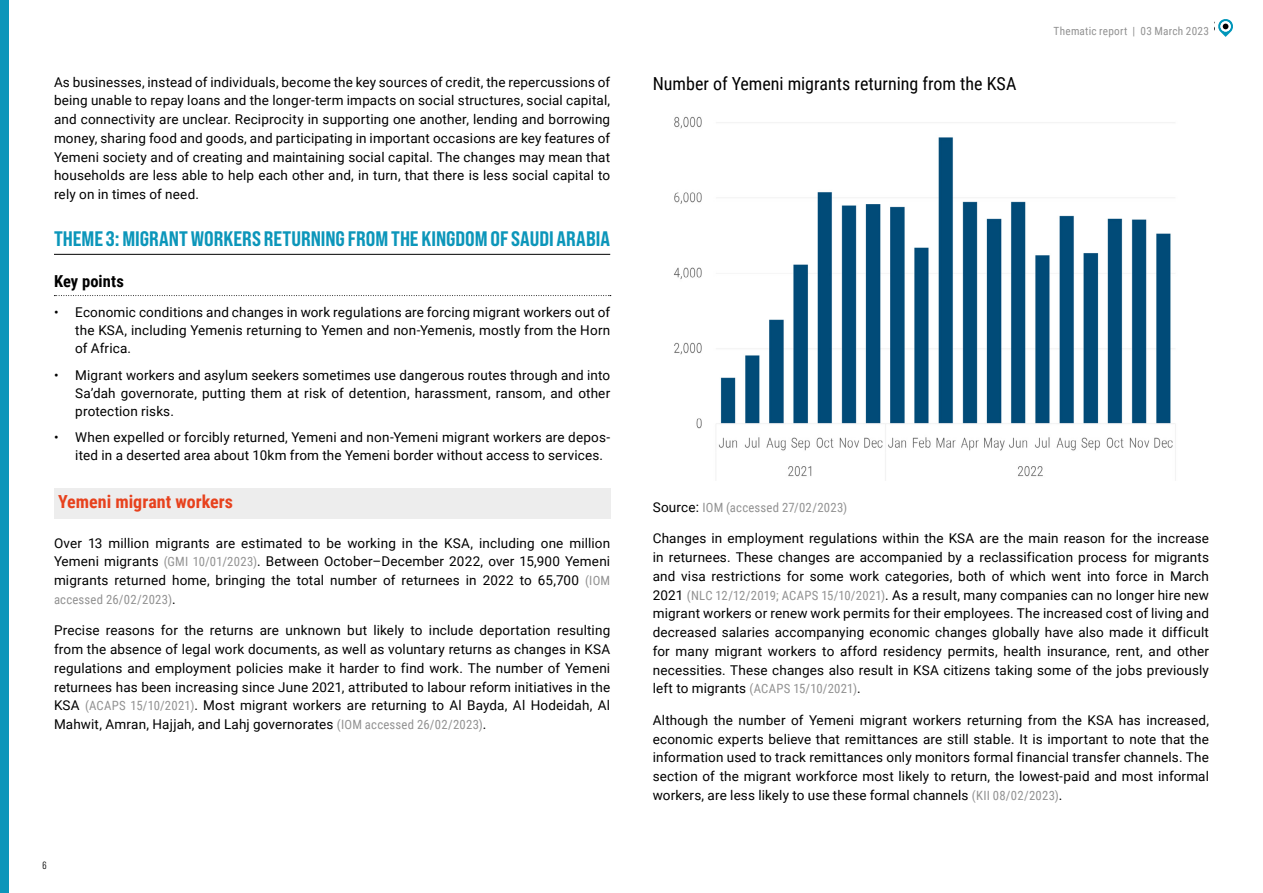
<style>
.page{position:relative;width:1263px;height:893px;background:#fff}
.page>*{position:absolute;margin:0;border:0;box-sizing:border-box;transform-origin:0 0}
.t1{font:21px "Bebas Neue Pro Semi Exp X Bold";color:#0c96ba}
.t2{font:18px "Roboto Condensed";color:#000}
.t3{font:700 18px "Roboto Condensed";color:#e7411d}
.t4{font:700 16.5px "Roboto Condensed";letter-spacing:.005em;color:#000}
.t5{font:13.5px/18.8px "Roboto";letter-spacing:.01em;color:#000;text-align:justify}
.t6{font:12.75px "Roboto Condensed";letter-spacing:.015em;color:#929292}
.t7{font:11.25px "Roboto Condensed";letter-spacing:.02em;color:#929292}
.t8{font:10.5px "Bebas Neue Pro Middle";color:#000}
.s1{font-family:"Roboto Condensed";font-size:12.75px;color:#929292}
.s2{font-family:"Roboto";font-size:13.5px;color:#000}
</style>
<div class="page">
<svg style="left:1218px;top:19px;width:15px;height:18px"></svg>
<div style="left:0;top:0;width:9px;height:893px;background:#0c96ba"></div>
<hr style="left:54px;top:254px;width:556px;height:1px;background:#000">
<svg style="left:54px;top:295px;width:557px;height:1px"></svg>
<div style="left:54px;top:488px;width:556px;height:30px;background:#ededed"></div>
<img style="left:674px;top:116px;width:502px;height:364px">
<p class="t5" style="left:54px;top:72px;width:558px">As businesses, instead of individuals, become the key sources of credit, the repercussions of being unable to repay loans and the longer-term impacts on social structures, social capital, and connectivity are unclear. Reciprocity in supporting one another, lending and borrowing money, sharing food and goods, and participating in important occasions are key features of Yemeni society and of creating and maintaining social capital. The changes may mean that households are less able to help each other and, in turn, that there is less social capital to rely on in times of need.</p>
<h1 class="t1" style="left:54px;top:226px;width:558px">THEME 3: MIGRANT WORKERS RETURNING FROM THE KINGDOM OF SAUDI ARABIA</h1>
<p class="t4" style="left:54px;top:269px;width:71px">Key points</p>
<p class="t5" style="left:75px;top:303px;width:536px;line-height:18px;text-indent:-21px">• Economic conditions and changes in work regulations are forcing migrant workers out of the KSA, including Yemenis returning to Yemen and non-Yemenis, mostly from the Horn of Africa.</p>
<p class="t5" style="left:75px;top:366px;width:536px;line-height:18px;text-indent:-21px">• Migrant workers and asylum seekers sometimes use dangerous routes through and into Sa’dah governorate, putting them at risk of detention, harassment, ransom, and other protection risks.</p>
<p class="t5" style="left:75px;top:428px;width:536px;line-height:18px;text-indent:-21px">• When expelled or forcibly returned, Yemeni and non-Yemeni migrant workers are depos&shy;ited in a deserted area about 10km from the Yemeni border without access to services.</p>
<h2 class="t3" style="left:58px;top:489px;width:176px">Yemeni migrant workers</h2>
<p class="t5" style="left:54px;top:533px;width:558px">Over 13 million migrants are estimated to be working in the KSA, including one million Yemeni migrants <span class="s1">(GMI 10/01/2023)</span>. Between October–December 2022, over 15,900 Yemeni migrants returned home, bringing the total number of returnees in 2022 to 65,700 <span class="s1">(IOM</span></p>
<p class="t6" style="left:54px;top:590px;width:123px">accessed 26/02/2023)<span class="s2">.</span></p>
<p class="t5" style="left:54px;top:621px;width:558px">Precise reasons for the returns are unknown but likely to include deportation resulting from the absence of legal work documents, as well as voluntary returns as changes in KSA regulations and employment policies make it harder to find work. The number of Yemeni returnees has been increasing since June 2021, attributed to labour reform initiatives in the KSA <span class="s1">(ACAPS 15/10/2021)</span>. Most migrant workers are returning to Al Bayda, Al Hodeidah, Al Mahwit, Amran, Hajjah, and Lahj governorates <span class="s1">(IOM accessed 26/02/2023)</span>.</p>
<p class="t8" style="left:43px;top:859px;width:6px">6</p>
<h2 class="t2" style="left:653px;top:71px;width:365px">Number of Yemeni migrants returning from the KSA</h2>
<p class="t7" style="left:1054px;top:24px;width:157px">Thematic report | 03 March 2023</p>
<p class="t6" style="left:653px;top:498px;width:196px"><span class="s2">Source:</span> IOM (accessed 27/02/2023)</p>
<p class="t5" style="left:653px;top:529px;width:558px">Changes in employment regulations within the KSA are the main reason for the increase in returnees. These changes are accompanied by a reclassification process for migrants and visa restrictions for some work categories, both of which went into force in March 2021 <span class="s1">(NLC 12/12/2019; ACAPS 15/10/2021)</span>. As a result, many companies can no longer hire new migrant workers or renew work permits for their employees. The increased cost of living and decreased salaries accompanying economic changes globally have also made it difficult for many migrant workers to afford residency permits, health insurance, rent, and other necessities. These changes also result in KSA citizens taking some of the jobs previously</p>
<p class="t6" style="left:653px;top:680px;width:209px"><span class="s2">left to migrants</span> (ACAPS 15/10/2021)<span class="s2">.</span></p>
<p class="t5" style="left:653px;top:710px;width:558px">Although the number of Yemeni migrant workers returning from the KSA has increased, economic experts believe that remittances are still stable. It is important to note that the information used to track remittances only monitors formal financial transfer channels. The section of the migrant workforce most likely to return, the lowest-paid and most informal workers, are less likely to use these formal channels <span class="s1">(KII 08/02/2023)</span>.</p>
</div>
